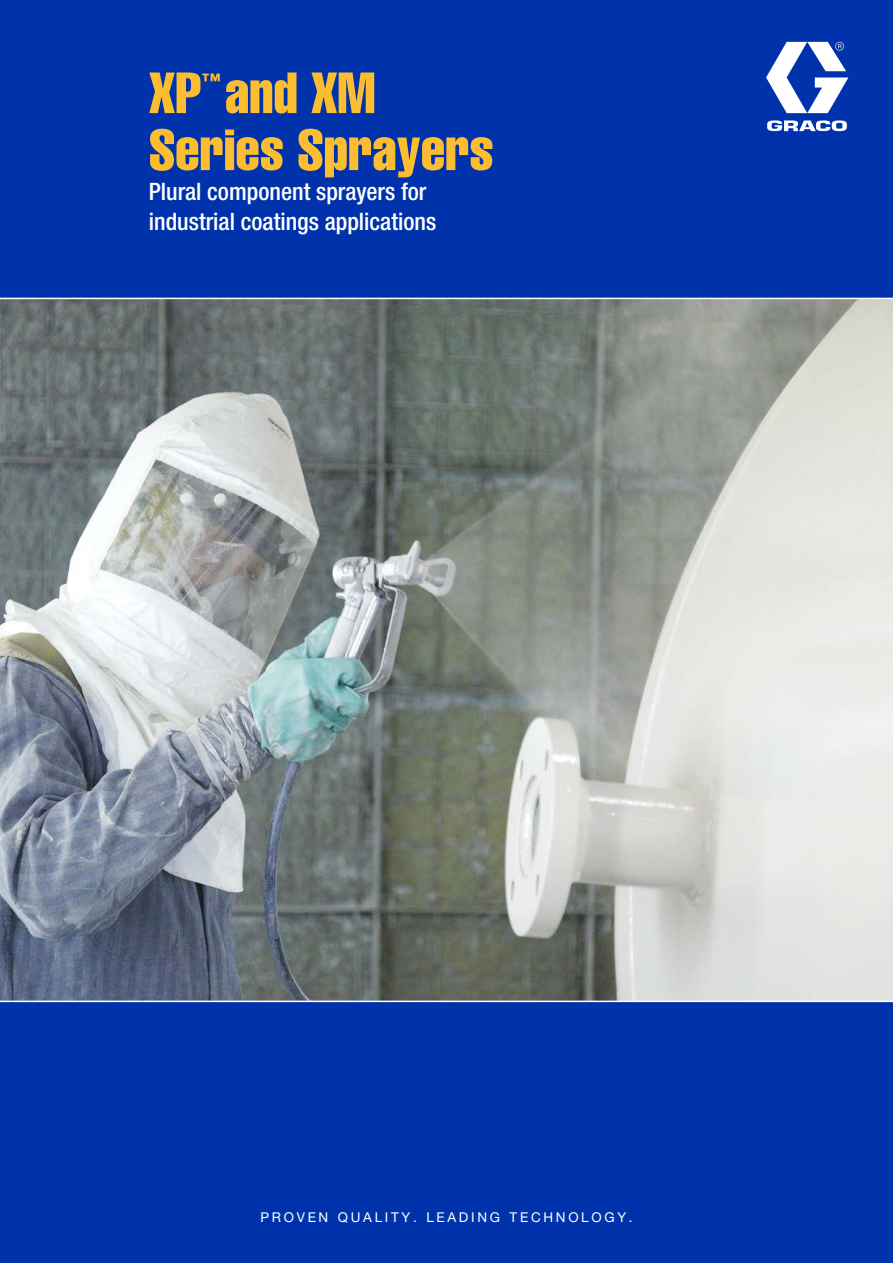
<style>
.page{position:relative;width:893px;height:1263px;background:#0033ab}
.page>*{position:absolute;margin:0;border:0;box-sizing:border-box;transform-origin:0 0}
.t1{font:57px "Helvetica LT Std Comp";color:#fcbd30}
.t2{font:500 condensed 24px/30px "Helvetica Neue LT Std";color:#fff}
.t3{font:18.75px "Helvetica LT Std Comp";color:#fcbd30}
.t4{font:13.5px "Helvetica Neue LT Std";letter-spacing:.2em;color:#fff}
</style>
<div class="page">
<svg style="left:766px;top:42px;width:82px;height:89px"></svg>
<img style="left:0;top:299px;width:893px;height:701px">
<hr style="left:0;top:1000px;width:893px;height:2px;background:#fff">
<hr style="left:0;top:298px;width:893px;height:1px;background:#fff">
<h1 class="t1" style="left:149px;top:57px;width:228px">XP and XM</h1>
<p class="t3" style="left:202px;top:68px;width:20px">™</p>
<h1 class="t1" style="left:149px;top:114px;width:346px">Series Sprayers</h1>
<p class="t2" style="left:149px;top:176px;width:289px">Plural component sprayers for industrial coatings applications</p>
<p class="t4" style="left:260px;top:1209px;width:374px">PROVEN QUALITY. LEADING TECHNOLOGY.</p>
</div>
